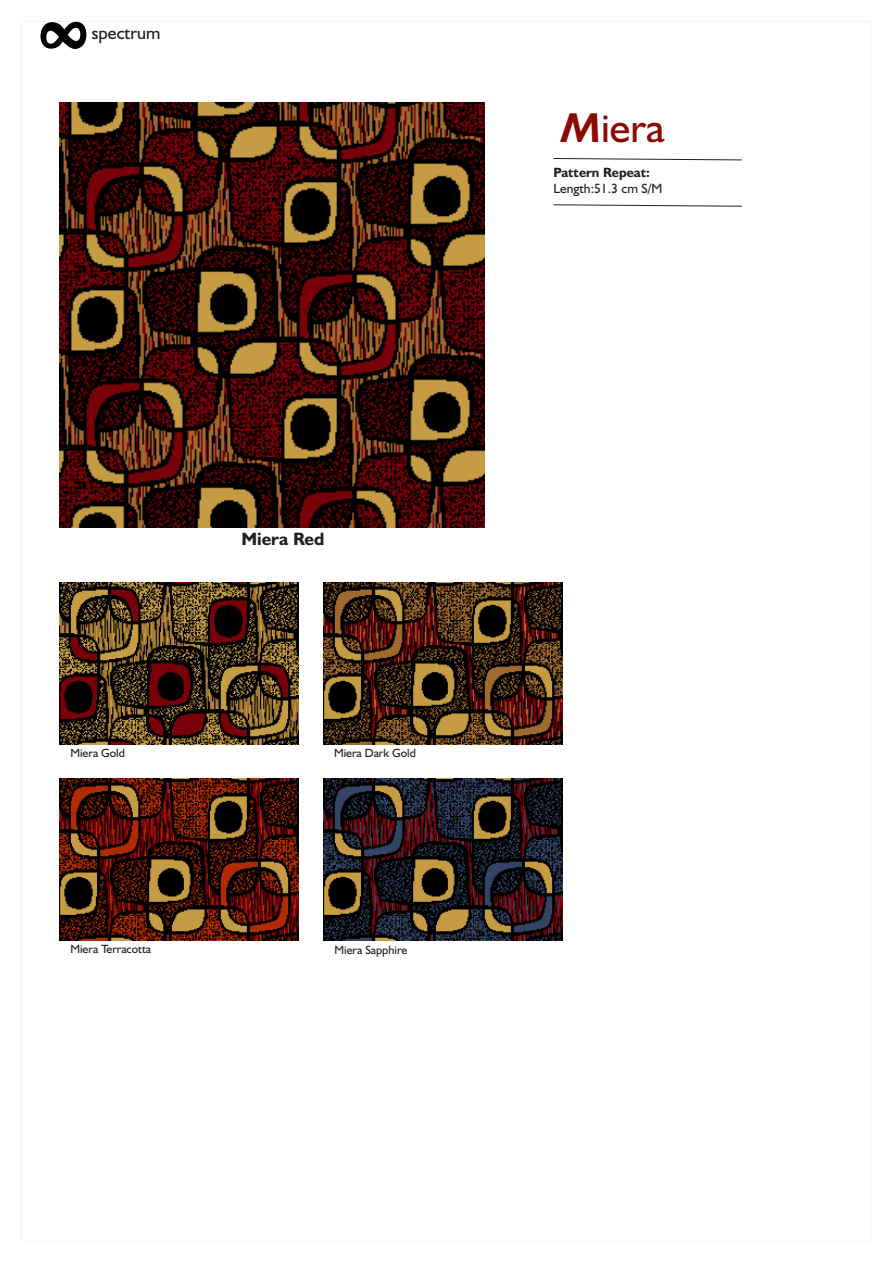
<style>
.page{position:relative;width:894px;height:1263px;background:#fff}
.page>*{position:absolute;margin:0;border:0;box-sizing:border-box;transform-origin:0 0}
.t1{font:42px "Humanst 521 BT";color:#8b0a02}
.t2{font:700 18px "Humanst 521 BT";color:#231f20}
.t3{font:18px "Humanst 521 BT";color:#231f20}
.t4{font:13.5px "Humanst 521 BT";color:#231f20}
.t5{font:700 13.5px "Humanst 521 BT";color:#231f20}
.t6{font:12px "Humanst 521 BT";color:#231f20}
.s1{font-weight:700;font-style:italic}
</style>
<div class="page">
<svg style="left:553px;top:158px;width:189px;height:3px"></svg>
<svg style="left:553px;top:204px;width:189px;height:3px"></svg>
<img style="left:60px;top:778px;width:238px;height:162px">
<img style="left:323px;top:583px;width:239px;height:162px">
<img style="left:60px;top:583px;width:238px;height:162px">
<img style="left:60px;top:102px;width:425px;height:425px">
<img style="left:323px;top:778px;width:239px;height:162px">
<svg style="left:40px;top:22px;width:47px;height:27px"></svg>
<h2 class="t3" style="left:92px;top:26px;width:70px">spectrum</h2>
<p class="t6" style="left:70px;top:748px;width:56px">Miera Gold</p>
<p class="t6" style="left:70px;top:943px;width:82px">Miera Terracotta</p>
<h2 class="t2" style="left:241px;top:532px;width:85px">Miera Red</h2>
<p class="t6" style="left:334px;top:748px;width:83px">Miera Dark Gold</p>
<p class="t6" style="left:335px;top:945px;width:74px">Miera Sapphire</p>
<h1 class="t1" style="left:561px;top:110px;width:105px"><span class="s1">M</span>iera</h1>
<p class="t5" style="left:553px;top:167px;width:98px">Pattern Repeat:</p>
<p class="t4" style="left:553px;top:183px;width:110px">Length:51.3 cm S/M</p>
</div>
